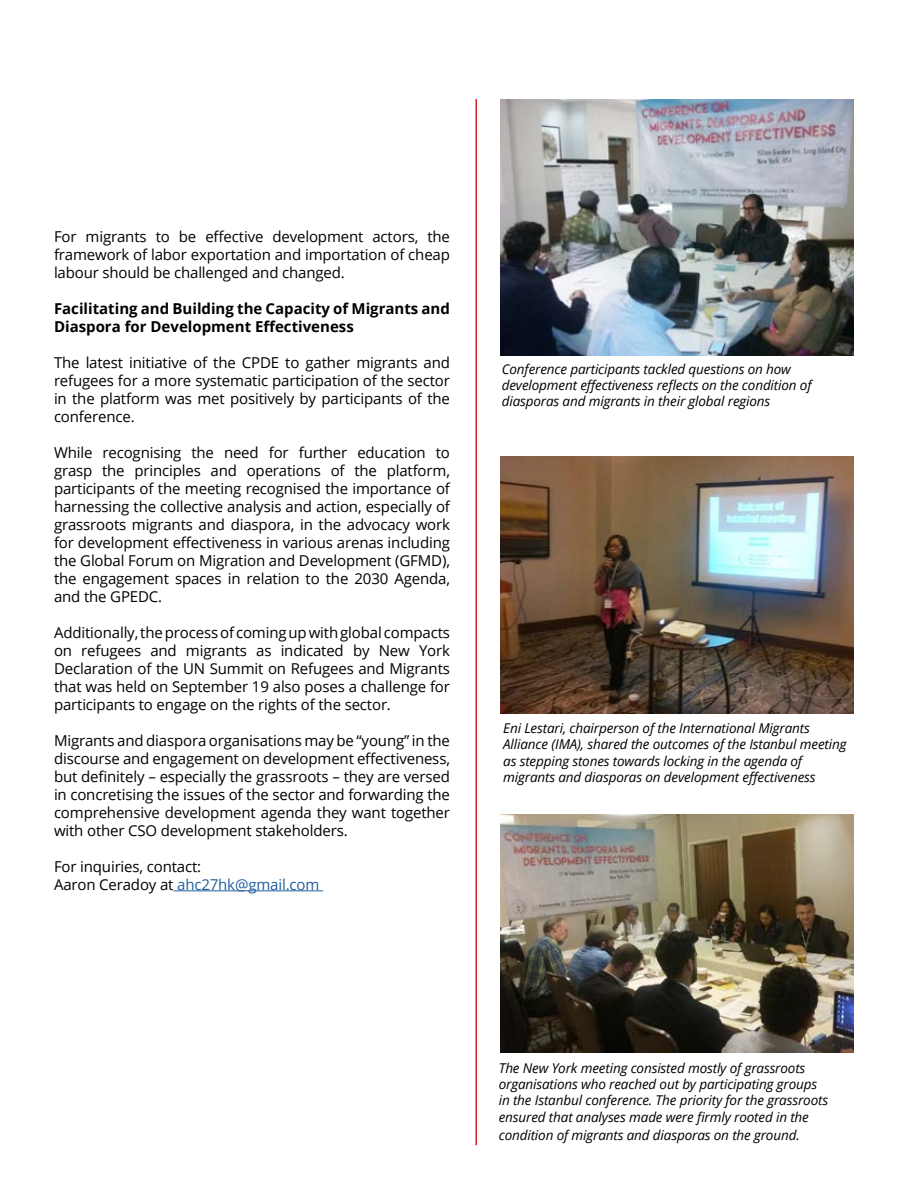
<style>
.page{position:relative;width:918px;height:1188px;background:#fff}
.page>*{position:absolute;margin:0;border:0;box-sizing:border-box;transform-origin:0 0}
.t1{font:15px/18px "Open Sans";letter-spacing:-.01em;color:#000;text-align:justify}
.t2{font:700 15px/18px "Open Sans";color:#000}
.t3{font:italic 13.5px/16.2px "Open Sans";letter-spacing:-.01em;color:#000}
.s1{color:#215e9e}
</style>
<div class="page">
<img style="left:500px;top:99px;width:353px;height:257px">
<hr style="left:476px;top:99px;width:1px;height:1046px;background:#d2232a">
<hr style="left:173px;top:890px;width:150px;height:1px;background:#215e9e">
<img style="left:500px;top:814px;width:353px;height:238px">
<img style="left:500px;top:456px;width:353px;height:258px">
<p class="t1" style="left:54px;top:227px;width:398px">For migrants to be effective development actors, the framework of labor exportation and importation of cheap labour should be challenged and changed.</p>
<p class="t2" style="left:54px;top:299px;width:397px">Facilitating and Building the Capacity of Migrants and<br>Diaspora for Development Effectiveness</p>
<p class="t1" style="left:54px;top:353px;width:398px">The latest initiative of the CPDE to gather migrants and refugees for a more systematic participation of the sector in the platform was met positively by participants of the conference.</p>
<p class="t1" style="left:54px;top:443px;width:398px">While recognising the need for further education to grasp the principles and operations of the platform, participants of the meeting recognised the importance of harnessing the collective analysis and action, especially of grassroots migrants and diaspora, in the advocacy work for development effectiveness in various arenas including the Global Forum on Migration and Development (GFMD), the engagement spaces in relation to the 2030 Agenda, and the GPEDC.</p>
<p class="t1" style="left:54px;top:623px;width:398px">Additionally, the process of coming up with global compacts on refugees and migrants as indicated by New York Declaration of the UN Summit on Refugees and Migrants that was held on September 19 also poses a challenge for participants to engage on the rights of the sector.</p>
<p class="t1" style="left:54px;top:731px;width:398px">Migrants and diaspora organisations may be “young” in the discourse and engagement on development effectiveness, but definitely – especially the grassroots – they are versed in concretising the issues of the sector and forwarding the comprehensive development agenda they want together with other CSO development stakeholders.</p>
<p class="t1" style="left:54px;top:857px;width:267px">For inquiries, contact:<br>Aaron Ceradoy at <span class="s1">ahc27hk@gmail.com</span></p>
<p class="t3" style="left:502px;top:361px;width:311px">Conference participants tackled questions on how development effectiveness reflects on the condition of diasporas and migrants in their global regions</p>
<p class="t3" style="left:503px;top:720px;width:345px">Eni Lestari, chairperson of the International Migrants Alliance (IMA), shared the outcomes of the Istanbul meeting as stepping stones towards locking in the agenda of migrants and diasporas on development effectiveness</p>
<p class="t3" style="left:499px;top:1060px;width:331px">The New York meeting consisted mostly of grassroots organisations who reached out by participating groups in the Istanbul conference. The priority for the grassroots ensured that analyses made were firmly rooted in the</p>
<p class="t3" style="left:499px;top:1126px;width:303px">condition of migrants and diasporas on the ground.</p>
</div>
